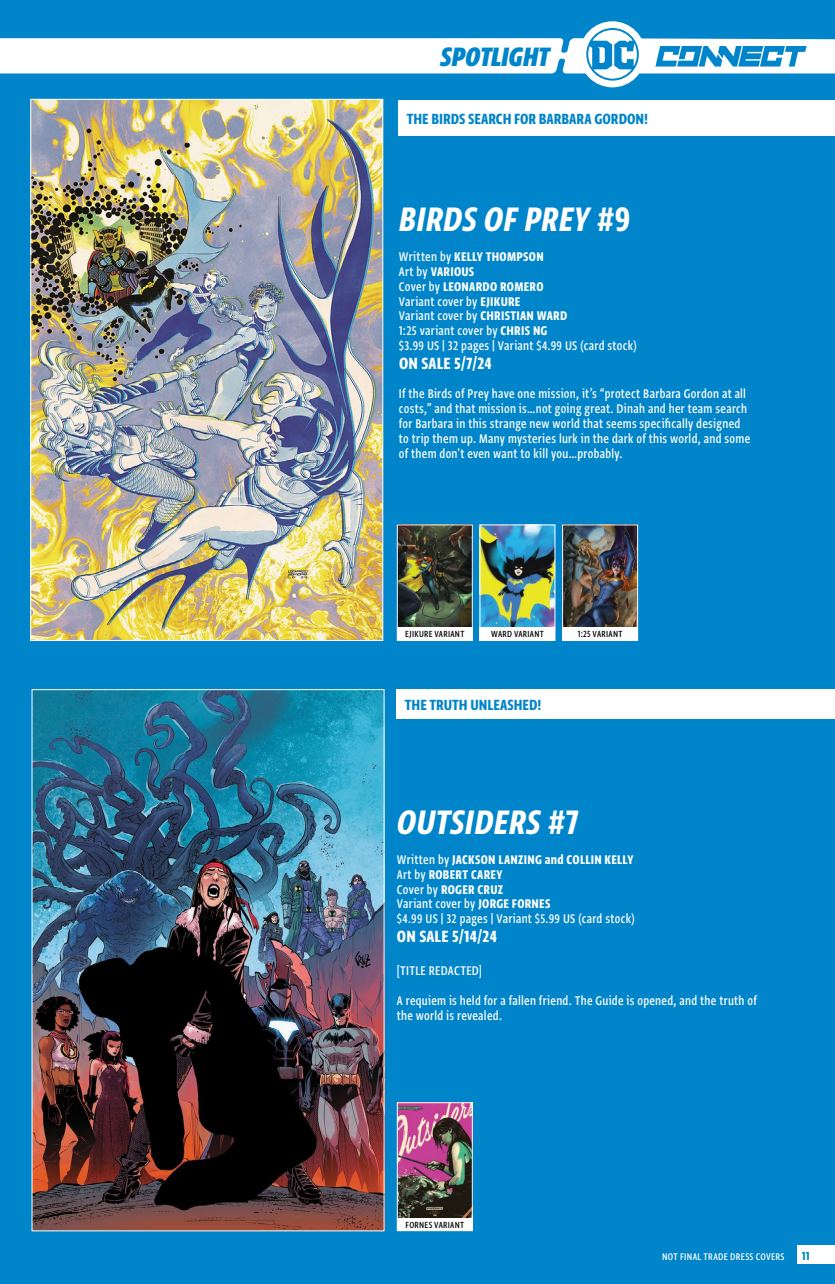
<style>
.page{position:relative;width:835px;height:1284px;background:#0085ca}
.page>*{position:absolute;margin:0;border:0;box-sizing:border-box;transform-origin:0 0}
.t1{font:40.25px "Greta Sans Cnd Std Bld Ita";letter-spacing:.01em;color:#fff}
.t2{font:31.5px "Greta Sans Cnd Std Hea Ita";letter-spacing:-.01em;color:#0085ca}
.t3{font:19.25px "Greta Sans Cnd Std Bld";letter-spacing:.01em;color:#fff}
.t4{font:17.5px "Greta Sans Cnd Std Bld";color:#0085ca}
.t5{font:500 14.88px/14.9px "Greta Sans Cnd Std";letter-spacing:.02em;color:#fff}
.t6{font:14.88px/14.9px "Greta Sans Cnd Std Bld";letter-spacing:.02em;color:#fff}
.t7{font:14px "Greta Sans Cnd Std Bld";color:#0085ca}
.t8{font:500 11.38px "Greta Sans Cnd Std";letter-spacing:.025em;color:#fff}
.t9{font:500 10.5px "Greta Sans Cnd Std";letter-spacing:.03em;color:#000}
.s1{font-family:"Greta Sans Cnd Std Bld"}
.s2{font-family:"Greta Sans Cnd Std";font-weight:500}
.s3{font-family:"Greta Sans Cnd Std Bld";font-weight:400}
</style>
<div class="page">
<div style="left:579px;top:21px;width:66px;height:66px;background:#fff;border-radius:50%"></div>
<svg style="left:0;top:28px;width:835px;height:53px"></svg>
<img style="left:481px;top:526px;width:72px;height:102px">
<div style="left:479px;top:628px;width:76px;height:13px;background:#fff"></div>
<img style="left:564px;top:526px;width:72px;height:102px">
<div style="left:562px;top:524px;width:76px;height:117px;border:1px solid #fff"></div>
<div style="left:562px;top:628px;width:76px;height:13px;background:#fff"></div>
<img style="left:399px;top:526px;width:72px;height:102px">
<div style="left:397px;top:524px;width:76px;height:117px;border:1px solid #fff"></div>
<div style="left:397px;top:628px;width:76px;height:13px;background:#fff"></div>
<img style="left:399px;top:1104px;width:72px;height:114px">
<div style="left:397px;top:1102px;width:76px;height:129px;border:1px solid #fff"></div>
<div style="left:397px;top:1218px;width:76px;height:13px;background:#fff"></div>
<img style="left:32px;top:101px;width:349px;height:538px">
<div style="left:399px;top:101px;width:436px;height:35px;background:#fff"></div>
<div style="left:397px;top:689px;width:438px;height:30px;background:#fff"></div>
<img style="left:34px;top:691px;width:348px;height:538px">
<div style="left:797px;top:1245px;width:38px;height:19px;background:#fff"></div>
<h2 class="t2" style="left:440px;top:37px;width:111px">SPOTLIGHT</h2>
<p class="t4" style="left:407px;top:109px;width:243px">THE BIRDS SEARCH FOR BARBARA GORDON!</p>
<h1 class="t1" style="left:399px;top:196px;width:233px">BIRDS OF PREY <span class="s1">#9</span></h1>
<p class="t6" style="left:399px;top:249px;width:146px"><span class="s2">Written by</span> KELLY THOMPSON<br><span class="s2">Art by</span> VARIOUS<br><span class="s2">Cover by</span> LEONARDO ROMERO</p>
<p class="t5" style="left:399px;top:293px;width:239px">Variant cover by <span class="s3">EJIKURE<br></span>Variant cover by <span class="s3">CHRISTIAN WARD<br></span>1:25 variant cover by <span class="s3">CHRIS NG<br></span>$3.99 US | 32 pages | Variant $4.99 US (card stock)</p>
<p class="t3" style="left:399px;top:351px;width:94px">ON SALE 5/7/24</p>
<p class="t5" style="left:399px;top:386px;width:353px">If the Birds of Prey have one mission, it’s “protect Barbara Gordon at all costs,” and that mission is…not going great. Dinah and her team search for Barbara in this strange new world that seems specifically designed to trip them up. Many mysteries lurk in the dark of this world, and some of them don't even want to kill you…probably.</p>
<p class="t9" style="left:405px;top:628px;width:61px">EJIKURE VARIANT</p>
<p class="t9" style="left:491px;top:628px;width:54px">WARD VARIANT</p>
<p class="t9" style="left:578px;top:628px;width:46px">1:25 VARIANT</p>
<p class="t4" style="left:405px;top:695px;width:138px">THE TRUTH UNLEASHED!</p>
<h1 class="t1" style="left:397px;top:798px;width:183px">OUTSIDERS <span class="s1">#7</span></h1>
<p class="t6" style="left:397px;top:851px;width:238px"><span class="s2">Written by</span> JACKSON LANZING and COLLIN KELLY<br><span class="s2">Art by</span> ROBERT CAREY<br><span class="s2">Cover by</span> ROGER CRUZ</p>
<p class="t5" style="left:397px;top:896px;width:239px">Variant cover by <span class="s3">JORGE FORNES<br></span>$4.99 US | 32 pages | Variant $5.99 US (card stock)</p>
<p class="t3" style="left:397px;top:924px;width:102px">ON SALE 5/14/24</p>
<p class="t5" style="left:397px;top:955px;width:361px;line-height:29.8px">[TITLE REDACTED]<br>A requiem is held for a fallen friend. The Guide is opened, and the truth of</p>
<p class="t5" style="left:397px;top:1007px;width:107px">the world is revealed.</p>
<p class="t9" style="left:405px;top:1218px;width:60px">FORNES VARIANT</p>
<p class="t8" style="left:662px;top:1249px;width:124px">NOT FINAL TRADE DRESS COVERS</p>
<p class="t7" style="left:802px;top:1247px;width:9px">11</p>
</div>
